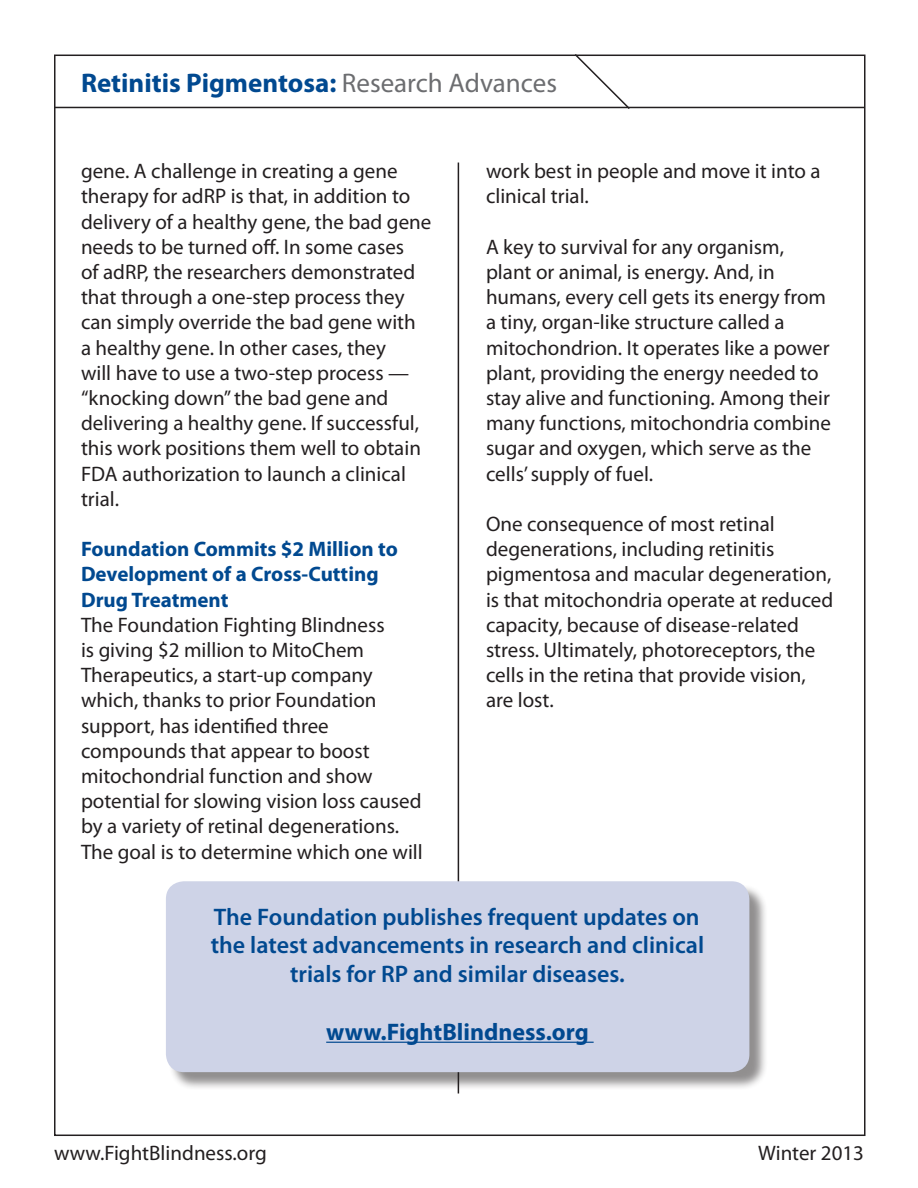
<style>
.page{position:relative;width:918px;height:1188px;background:#fff}
.page>*{position:absolute;margin:0;border:0;box-sizing:border-box;transform-origin:0 0}
.t1{font:700 27px "Myriad Pro";color:#014990}
.t2{font:600 24px/28.8px "Myriad Pro";color:#014990;text-align:center}
.t3{font:700 24px "Myriad Pro";color:#014990}
.t4{font:21px/25.2px "Myriad Pro";color:#231f20}
.t5{font:700 21px/25.2px "Myriad Pro";color:#014990}
.s1{font-weight:400;color:#6c6d70}
</style>
<div class="page">
<hr style="left:458px;top:163px;width:1px;height:930px;background:#231f20">
<hr style="left:54px;top:107px;width:810px;height:1px;background:#231f20">
<svg style="left:573px;top:54px;width:58px;height:55px"></svg>
<div style="left:168px;top:883px;width:600px;height:208px;background:#231f20;opacity:.5"></div>
<div style="left:166px;top:881px;width:583px;height:191px;background:#ced3e7;border-radius:18px"></div>
<hr style="left:326px;top:1042px;width:268px;height:1px;background:#014990">
<p class="t1" style="left:81px;top:66px;width:478px">Retinitis Pigmentosa: <span class="s1">Research Advances</span></p>
<p class="t4" style="left:81px;top:158px;width:352px">gene. A challenge in creating a gene therapy for adRP is that, in addition to delivery of a healthy gene, the bad gene needs to be turned off. In some cases<br>of adRP, the researchers demonstrated that through a one-step process they can simply override the bad gene with<br>a healthy gene. In other cases, they<br>will have to use a two-step process — “knocking down” the bad gene and delivering a healthy gene. If successful, this work positions them well to obtain FDA authorization to launch a clinical trial.</p>
<p class="t5" style="left:81px;top:536px;width:318px">Foundation Commits $2 Million to<br>Development of a Cross-Cutting</p>
<p class="t5" style="left:81px;top:586px;width:149px">Drug Treatment</p>
<p class="t4" style="left:81px;top:612px;width:343px">The Foundation Fighting Blindness<br>is giving $2 million to MitoChem Therapeutics, a start-up company which, thanks to prior Foundation support, has identified three compounds that appear to boost mitochondrial function and show potential for slowing vision loss caused by a variety of retinal degenerations.<br>The goal is to determine which one will</p>
<p class="t4" style="left:486px;top:158px;width:336px">work best in people and move it into a clinical trial.</p>
<p class="t4" style="left:486px;top:234px;width:347px">A key to survival for any organism, plant or animal, is energy. And, in humans, every cell gets its energy from a tiny, organ-like structure called a mitochondrion. It operates like a power plant, providing the energy needed to stay alive and functioning. Among their many functions, mitochondria combine sugar and oxygen, which serve as the cells’ supply of fuel.</p>
<p class="t4" style="left:486px;top:511px;width:349px">One consequence of most retinal degenerations, including retinitis pigmentosa and macular degeneration, is that mitochondria operate at reduced capacity, because of disease-related stress. Ultimately, photoreceptors, the cells in the retina that provide vision, are lost.</p>
<p class="t2" style="left:211px;top:902px;width:495px">The Foundation publishes frequent updates on the latest advancements in research and clinical trials for RP and similar diseases.</p>
<p class="t3" style="left:326px;top:1016px;width:264px">www.FightBlindness.org</p>
<p class="t4" style="left:54px;top:1140px;width:214px">www.FightBlindness.org</p>
<p class="t4" style="left:758px;top:1140px;width:107px">Winter 2013</p>
</div>
